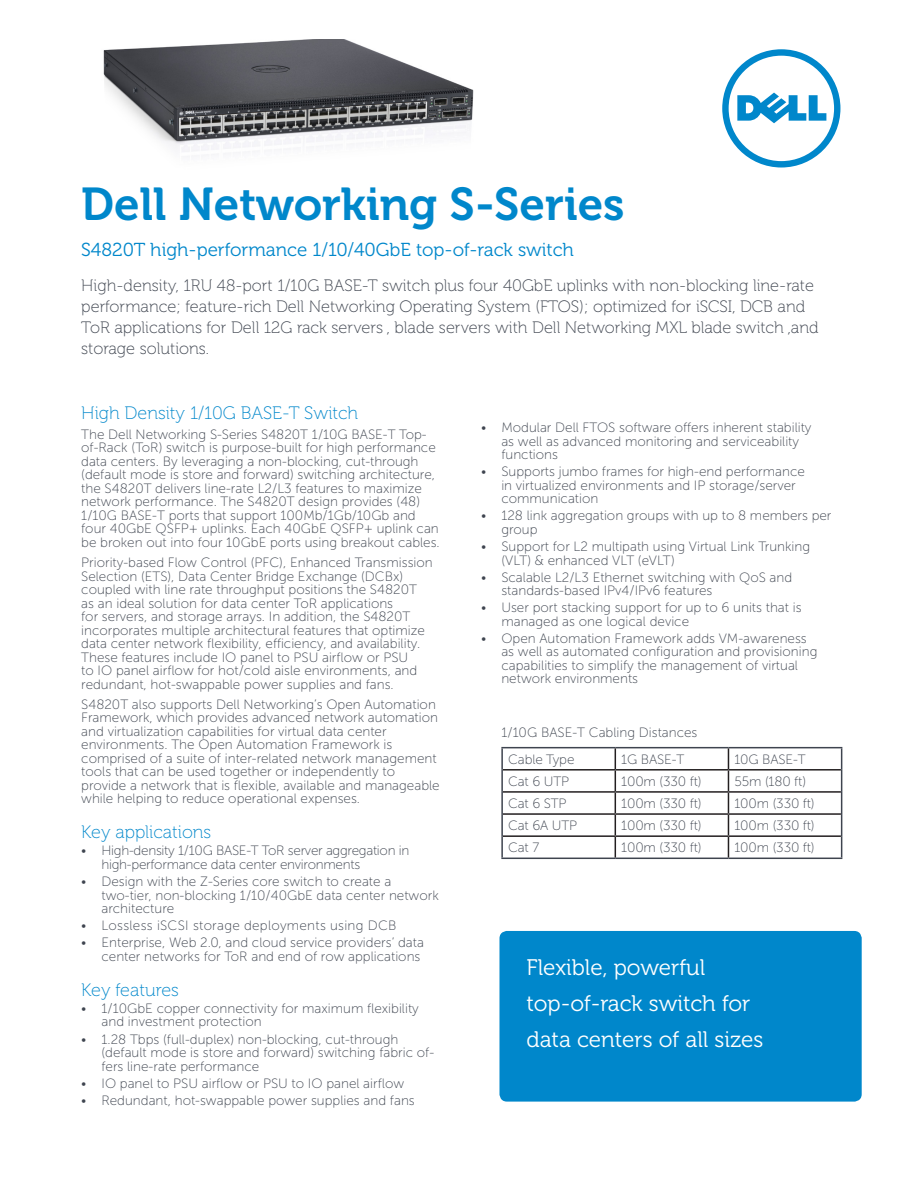
<style>
.page{position:relative;width:918px;height:1188px;background:#fff}
.page>*{position:absolute;margin:0;border:0;box-sizing:border-box;transform-origin:0 0}
.Header__main__Serif{font:45.9px "Museo For Dell 700";color:#0087cb}
.Color_Box_Text_1{font:22.5px/36px "Museo For Dell 300";color:#fff}
.Header_Subhead{font:18.75px "Museo For Dell 300";color:#0087cb}
.Paragraph_Head_Level{font:18px "Museo For Dell 100";color:#0087cb}
.Intro_Statement{font:16.5px/21px "Museo For Dell 100";color:#3e444f}
.Paragraph_Style_1{font:13.5px/13.5px "Museo Sans For Dell 100";color:#3e444f}
.Ordering_specs{font:13.5px "Museo Sans For Dell 100";letter-spacing:-.01em;color:#3e444f}
.Paragraph_Style_1-2{font:13.5px/13.5px "Museo Sans For Dell 100";letter-spacing:-.02em;color:#3e444f}
.Paragraph_Style_1-3{font:13.5px "Museo Sans For Dell 100";letter-spacing:.02em;color:#3e444f}
</style>
<div class="page">
<img style="left:103px;top:39px;width:371px;height:116px">
<hr style="left:501px;top:747px;width:114px;height:1px;background:#3e444f">
<hr style="left:501px;top:748px;width:2px;height:22px;background:#3e444f">
<hr style="left:615px;top:747px;width:113px;height:1px;background:#3e444f">
<hr style="left:728px;top:747px;width:114px;height:1px;background:#3e444f">
<hr style="left:501px;top:770px;width:2px;height:22px;background:#3e444f">
<hr style="left:501px;top:792px;width:2px;height:22px;background:#3e444f">
<hr style="left:501px;top:814px;width:2px;height:22px;background:#3e444f">
<hr style="left:501px;top:836px;width:2px;height:22px;background:#3e444f">
<svg style="left:841px;top:748px;width:1px;height:110px"></svg>
<hr style="left:501px;top:858px;width:114px;height:1px;background:#3e444f">
<hr style="left:615px;top:858px;width:113px;height:1px;background:#3e444f">
<hr style="left:728px;top:858px;width:114px;height:1px;background:#3e444f">
<hr style="left:503px;top:769px;width:112px;height:2px;background:#231f20">
<hr style="left:615px;top:769px;width:113px;height:2px;background:#231f20">
<hr style="left:728px;top:769px;width:113px;height:2px;background:#231f20">
<hr style="left:503px;top:791px;width:112px;height:2px;background:#231f20">
<hr style="left:615px;top:791px;width:113px;height:2px;background:#231f20">
<hr style="left:728px;top:791px;width:113px;height:2px;background:#231f20">
<hr style="left:503px;top:813px;width:112px;height:2px;background:#231f20">
<hr style="left:615px;top:813px;width:113px;height:2px;background:#231f20">
<hr style="left:728px;top:813px;width:113px;height:2px;background:#231f20">
<hr style="left:503px;top:835px;width:112px;height:2px;background:#231f20">
<hr style="left:615px;top:835px;width:113px;height:2px;background:#231f20">
<svg style="left:615px;top:748px;width:1px;height:110px"></svg>
<hr style="left:728px;top:835px;width:113px;height:2px;background:#231f20">
<svg style="left:728px;top:748px;width:1px;height:110px"></svg>
<div style="left:499px;top:931px;width:363px;height:171px;background:#0087cb;border-radius:7px"></div>
<svg style="left:722px;top:49px;width:118px;height:119px"></svg>
<p class="Header__main__Serif" style="left:81px;top:179px;width:545px">Dell Networking S-Series</p>
<p class="Header_Subhead" style="left:81px;top:240px;width:494px">S4820T high-performance 1/10/40GbE top-of-rack switch</p>
<p class="Intro_Statement" style="left:81px;top:275px;width:739px">High-density, 1RU 48-port 1/10G BASE-T switch plus four 40GbE uplinks with non-blocking line-rate performance; feature-rich Dell Networking Operating System (FTOS); optimized for iSCSI, DCB and ToR applications for Dell 12G rack servers , blade servers with Dell Networking MXL blade switch ,and storage solutions.</p>
<p class="Paragraph_Head_Level" style="left:81px;top:403px;width:278px">High Density 1/10G BASE-T Switch</p>
<p class="Paragraph_Style_1" style="left:81px;top:428px;width:360px">The Dell Networking S-Series S4820T 1/10G BASE-T Top&shy;of-Rack (ToR) switch is purpose-built for high performance data centers. By leveraging a non-blocking, cut-through (default mode is store and forward) switching architecture, the S4820T delivers line-rate L2/L3 features to maximize network performance. The S4820T design provides (48)<br>1/10G BASE-T ports that support 100Mb/1Gb/10Gb and four 40GbE QSFP+ uplinks. Each 40GbE QSFP+ uplink can be broken out into four 10GbE ports using breakout cables.</p>
<p class="Paragraph_Style_1" style="left:81px;top:556px;width:353px">Priority-based Flow Control (PFC), Enhanced Transmission Selection (ETS), Data Center Bridge Exchange (DCBx) coupled with line rate throughput positions the S4820T as an ideal solution for data center ToR applications<br>for servers, and storage arrays. In addition, the S4820T incorporates multiple architectural features that optimize data center network flexibility, efficiency, and availability.<br>These features include IO panel to PSU airflow or PSU<br>to IO panel airflow for hot/cold aisle environments, and redundant, hot-swappable power supplies and fans.</p>
<p class="Paragraph_Style_1" style="left:81px;top:698px;width:360px">S4820T also supports Dell Networking’s Open Automation Framework, which provides advanced network automation and virtualization capabilities for virtual data center environments. The Open Automation Framework is comprised of a suite of inter-related network management tools that can be used together or independently to provide a network that is flexible, available and manageable while helping to reduce operational expenses.</p>
<p class="Paragraph_Head_Level" style="left:81px;top:823px;width:132px">Key applications</p>
<p class="Paragraph_Style_1-2" style="left:102px;top:844px;width:309px;text-indent:-20px">• High-density 1/10G BASE-T ToR server aggregation in high-performance data center environments</p>
<p class="Paragraph_Style_1" style="left:102px;top:875px;width:339px;text-indent:-20px">• Design with the Z-Series core switch to create a two-tier, non-blocking 1/10/40GbE data center network architecture</p>
<p class="Paragraph_Style_1-3" style="left:81px;top:918px;width:317px">• Lossless iSCSI storage deployments using DCB</p>
<p class="Paragraph_Style_1" style="left:81px;top:936px;width:344px;text-align:right">• Enterprise, Web 2.0, and cloud service providers’ data center networks for ToR and end of row applications</p>
<p class="Paragraph_Head_Level" style="left:81px;top:980px;width:99px">Key features</p>
<p class="Paragraph_Style_1" style="left:102px;top:1002px;width:319px;text-indent:-20px">• 1/10GbE copper connectivity for maximum flexibility and investment protection</p>
<p class="Paragraph_Style_1" style="left:102px;top:1032px;width:334px;text-indent:-20px">• 1.28 Tbps (full-duplex) non-blocking, cut-through (default mode is store and forward) switching fabric of&shy;fers line-rate performance</p>
<p class="Paragraph_Style_1" style="left:81px;top:1076px;width:324px">• IO panel to PSU airflow or PSU to IO panel airflow</p>
<p class="Paragraph_Style_1" style="left:81px;top:1094px;width:335px">• Redundant, hot-swappable power supplies and fans</p>
<p class="Paragraph_Style_1" style="left:501px;top:421px;width:312px;text-indent:-20px">• Modular Dell FTOS software offers inherent stability as well as advanced monitoring and serviceability functions</p>
<p class="Paragraph_Style_1" style="left:501px;top:465px;width:305px;text-indent:-20px">• Supports jumbo frames for high-end performance in virtualized environments and IP storage/server communication</p>
<p class="Paragraph_Style_1" style="left:501px;top:509px;width:332px;text-indent:-20px">• 128 link aggregation groups with up to 8 members per group</p>
<p class="Paragraph_Style_1" style="left:501px;top:540px;width:310px;text-indent:-20px">• Support for L2 multipath using Virtual Link Trunking (VLT) &amp; enhanced VLT (eVLT)</p>
<p class="Paragraph_Style_1" style="left:501px;top:570px;width:292px;text-indent:-20px">• Scalable L2/L3 Ethernet switching with QoS and standards-based IPv4/IPv6 features</p>
<p class="Paragraph_Style_1" style="left:501px;top:601px;width:302px;text-indent:-20px">• User port stacking support for up to 6 units that is managed as one logical device</p>
<p class="Paragraph_Style_1" style="left:501px;top:632px;width:318px;text-indent:-20px">• Open Automation Framework adds VM-awareness as well as automated configuration and provisioning capabilities to simplify the management of virtual network environments</p>
<p class="Paragraph_Style_1" style="left:501px;top:726px;width:198px">1/10G BASE-T Cabling Distances</p>
<p class="Ordering_specs" style="left:508px;top:752px;width:68px">Cable Type</p>
<p class="Ordering_specs" style="left:621px;top:752px;width:64px">1G BASE-T</p>
<p class="Ordering_specs" style="left:734px;top:752px;width:73px">10G BASE-T</p>
<p class="Ordering_specs" style="left:508px;top:774px;width:62px">Cat 6 UTP</p>
<p class="Ordering_specs" style="left:621px;top:774px;width:82px">100m (330 ft)</p>
<p class="Ordering_specs" style="left:734px;top:774px;width:73px">55m (180 ft)</p>
<p class="Ordering_specs" style="left:508px;top:796px;width:60px">Cat 6 STP</p>
<p class="Ordering_specs" style="left:621px;top:796px;width:82px">100m (330 ft)</p>
<p class="Ordering_specs" style="left:734px;top:796px;width:82px">100m (330 ft)</p>
<p class="Ordering_specs" style="left:508px;top:818px;width:71px">Cat 6A UTP</p>
<p class="Ordering_specs" style="left:621px;top:818px;width:82px">100m (330 ft)</p>
<p class="Ordering_specs" style="left:734px;top:818px;width:82px">100m (330 ft)</p>
<p class="Ordering_specs" style="left:508px;top:840px;width:33px">Cat 7</p>
<p class="Ordering_specs" style="left:621px;top:840px;width:82px">100m (330 ft)</p>
<p class="Ordering_specs" style="left:734px;top:840px;width:82px">100m (330 ft)</p>
<p class="Color_Box_Text_1" style="left:526px;top:950px;width:238px">Flexible, powerful top-of-rack switch for data centers of all sizes</p>
</div>
